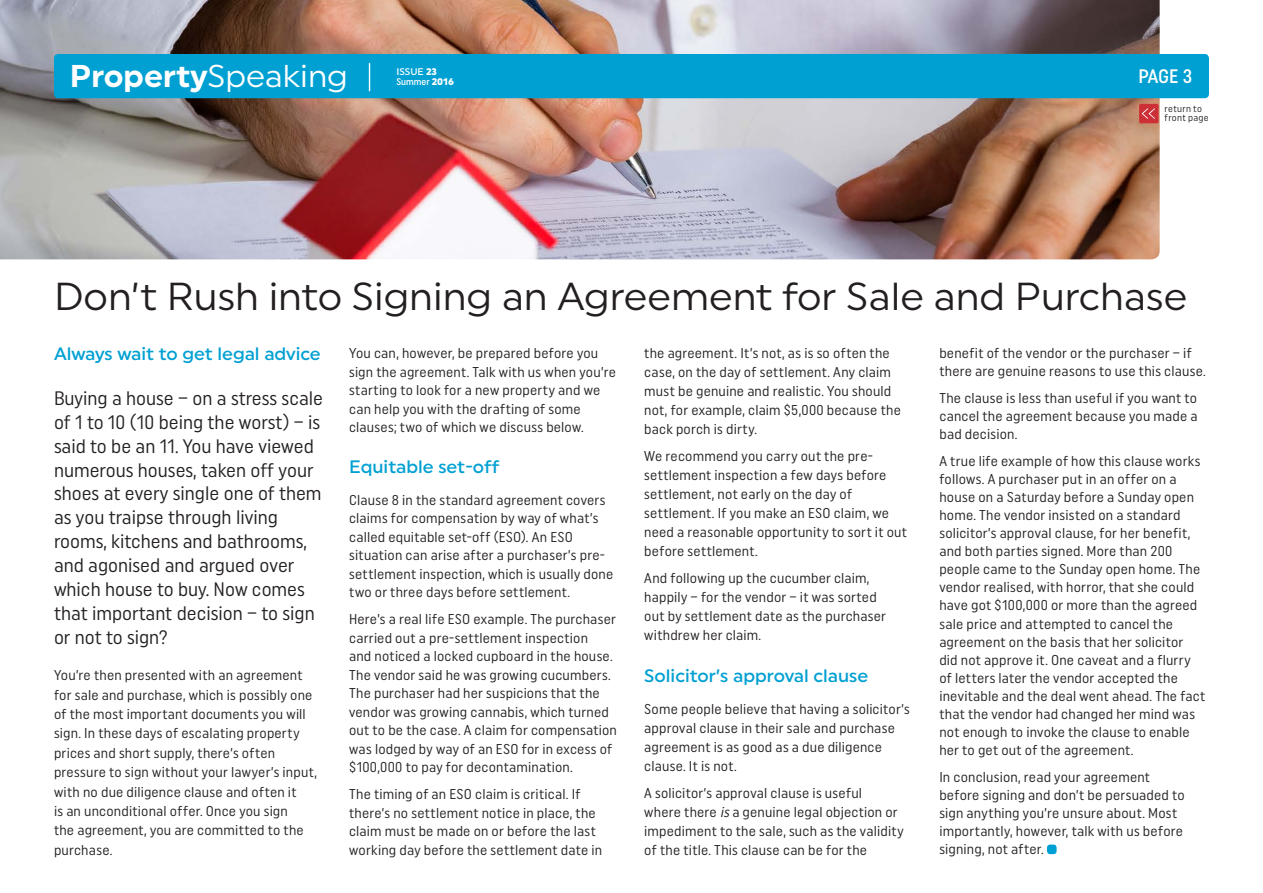
<style>
.page{position:relative;width:1263px;height:893px;background:#fff}
.page>*{position:absolute;margin:0;border:0;box-sizing:border-box;transform-origin:0 0}
.t1{font:39px "Uniform";color:#231f20}
.t2{font:700 31.5px "Uniform";color:#fff}
.t3{font:19.5px/23.9px "Uniform Condensed";color:#231f20}
.t4{font:500 19.5px "Uniform Condensed";color:#fff}
.t5{font:500 18px "Uniform";color:#00a0d2}
.t6{font:14.25px/18.1px "Uniform Condensed";letter-spacing:.015em;color:#231f20}
.t7{font:9.6px/9px "Uniform Condensed";letter-spacing:.03em;color:#231f20}
.t8{font:500 9.6px "Uniform Condensed";color:#fff}
.t9{font:500 9.6px "Uniform";color:#fff}
.s1{font-weight:400}
.s2{font-weight:900}
.s3{font-family:"Uniform";font-weight:900}
.s4{font-style:italic}
</style>
<div class="page">
<img style="left:0;top:0;width:1160px;height:259px">
<div style="left:54px;top:54px;width:1155px;height:44px;background:#00a0d2;border-radius:4px"></div>
<div style="left:1139px;top:104px;width:19px;height:19px;background:#cd2f36;border-radius:2px"></div>
<svg style="left:1142px;top:108px;width:13px;height:11px"></svg>
<svg style="left:369px;top:63px;width:1px;height:28px"></svg>
<div style="left:1047px;top:845px;width:9px;height:9px;background:#00a0d2;border-radius:3px"></div>
<h2 class="t2" style="left:70px;top:57px;width:280px">Property<span class="s1">Speaking</span></h2>
<p class="t9" style="left:396px;top:65px;width:42px">ISSUE <span class="s2">23</span></p>
<p class="t8" style="left:396px;top:76px;width:59px">Summer <span class="s3">2016</span></p>
<h3 class="t4" style="left:1138px;top:64px;width:55px">PAGE 3</h3>
<p class="t7" style="left:1164px;top:104px;width:46px">return to front page</p>
<h1 class="t1" style="left:54px;top:273px;width:1135px">Don’t Rush into Signing an Agreement for Sale and Purchase</h1>
<p class="t5" style="left:54px;top:343px;width:268px">Always wait to get legal advice</p>
<p class="t3" style="left:54px;top:386px;width:271px">Buying a house – on a stress scale of 1 to 10 (10 being the worst) – is said to be an 11. You have viewed numerous houses, taken off your shoes at every single one of them as you traipse through living rooms, kitchens and bathrooms, and agonised and argued over which house to buy. Now comes that important decision – to sign or not to sign?</p>
<p class="t6" style="left:54px;top:665px;width:264px;line-height:19.4px">You’re then presented with an agreement for sale and purchase, which is possibly one of the most important documents you will sign. In these days of escalating property prices and short supply, there’s often pressure to sign without your lawyer’s input, with no due diligence clause and often it<br>is an unconditional offer. Once you sign<br>the agreement, you are committed to the purchase.</p>
<p class="t6" style="left:644px;top:343px;width:258px;line-height:18.9px">the agreement. It’s not, as is so often the case, on the day of settlement. Any claim must be genuine and realistic. You should not, for example, claim $5,000 because the back porch is dirty.</p>
<p class="t6" style="left:644px;top:447px;width:264px;line-height:18.9px">We recommend you carry out the pre&shy;settlement inspection a few days before settlement, not early on the day of settlement. If you make an ESO claim, we need a reasonable opportunity to sort it out before settlement.</p>
<p class="t6" style="left:644px;top:569px;width:243px;line-height:18.9px">And following up the cucumber claim, happily – for the vendor – it was sorted out by settlement date as the purchaser withdrew her claim.</p>
<p class="t5" style="left:644px;top:665px;width:225px">Solicitor’s approval clause</p>
<p class="t6" style="left:644px;top:699px;width:267px;line-height:18.9px">Some people believe that having a solicitor’s approval clause in their sale and purchase agreement is as good as a due diligence clause. It is not.</p>
<p class="t6" style="left:644px;top:783px;width:261px;line-height:18.9px">A solicitor’s approval clause is useful<br>where there <span class="s4">is</span>a genuine legal objection or impediment to the sale, such as the validity of the title. This clause can be for the</p>
<p class="t6" style="left:939px;top:344px;width:268px">benefit of the vendor or the purchaser – if there are genuine reasons to use this clause.</p>
<p class="t6" style="left:939px;top:389px;width:260px;text-align:justify">The clause is less than useful if you want to cancel the agreement because you made a bad decision.</p>
<p class="t6" style="left:939px;top:451px;width:268px">A true life example of how this clause works follows. A purchaser put in an offer on a house on a Saturday before a Sunday open home. The vendor insisted on a standard solicitor’s approval clause, for her benefit, and both parties signed. More than 200 people came to the Sunday open home. The vendor realised, with horror, that she could have got $100,000 or more than the agreed sale price and attempted to cancel the agreement on the basis that her solicitor<br>did not approve it. One caveat and a flurry of letters later the vendor accepted the inevitable and the deal went ahead. The fact that the vendor had changed her mind was not enough to invoke the clause to enable her to get out of the agreement.</p>
<p class="t6" style="left:939px;top:767px;width:247px">In conclusion, read your agreement before signing and don’t be persuaded to sign anything you’re unsure about. Most importantly, however, talk with us before signing, not after.</p>
<p class="t6" style="left:349px;top:344px;width:268px">You can, however, be prepared before you sign the agreement. Talk with us when you’re starting to look for a new property and we can help you with the drafting of some clauses; two of which we discuss below.</p>
<p class="t5" style="left:349px;top:456px;width:152px">Equitable set-off</p>
<p class="t6" style="left:349px;top:490px;width:266px">Clause 8 in the standard agreement covers claims for compensation by way of what’s called equitable set-off (ESO). An ESO situation can arise after a purchaser’s pre&shy;settlement inspection, which is usually done two or three days before settlement.</p>
<p class="t6" style="left:349px;top:610px;width:269px">Here’s a real life ESO example. The purchaser carried out a pre-settlement inspection<br>and noticed a locked cupboard in the house.<br>The vendor said he was growing cucumbers.<br>The purchaser had her suspicions that the vendor was growing cannabis, which turned out to be the case. A claim for compensation was lodged by way of an ESO for in excess of $100,000 to pay for decontamination.</p>
<p class="t6" style="left:349px;top:785px;width:255px">The timing of an ESO claim is critical. If there’s no settlement notice in place, the claim must be made on or before the last working day before the settlement date in</p>
</div>
